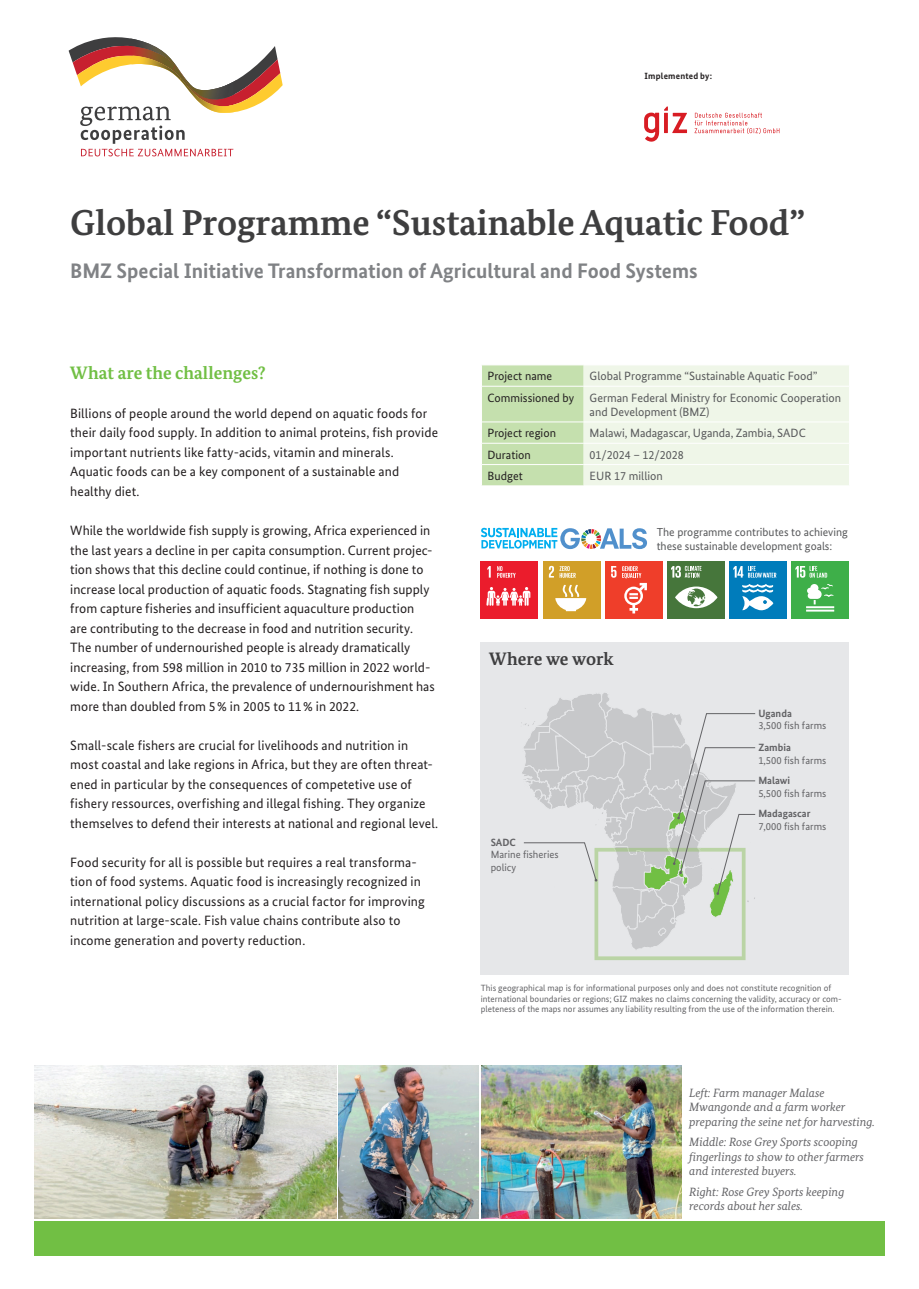
<style>
.page{position:relative;width:919px;height:1289px;background:#fff}
.page>*{position:absolute;margin:0;border:0;box-sizing:border-box;transform-origin:0 0}
.t1{font:700 36px "Bundes Serif";color:#3e3e3f}
.t2{font:700 21px "Bundes Sans";color:#808285}
.t3{font:700 18px "Bundes Serif";color:#71bf44}
.t4{font:700 18px "Bundes Serif";color:#3e3e3f}
.t5{font:13.5px/19.5px "Bundes Sans";letter-spacing:.01em;color:#231f20}
.t6{font:italic 12px/14.4px "Bundes Serif";color:#636366}
.t7{font:12px/14.4px "Bundes Sans";color:#57585a}
.t8{font:12px "Bundes Sans";color:#231f20}
.t9{font:11.55px/13.5px "Bundes Sans";color:#57585a}
.t10{font:10.5px/12.6px "Bundes Sans";color:#636366}
.t11{font:700 10.5px "Bundes Sans";color:#636366}
.t12{font:9px/10.8px "Bundes Sans";color:#636366}
.t13{font:700 9px "Bundes Sans";letter-spacing:.025em;color:#231f20}
</style>
<div class="page">
<svg style="left:69px;top:37px;width:213px;height:119px"></svg>
<div style="left:34px;top:1221px;width:850px;height:34px;background:#71bf44"></div>
<svg style="left:644px;top:106px;width:43px;height:36px"></svg>
<svg style="left:694px;top:113px;width:85px;height:21px"></svg>
<svg style="left:482px;top:365px;width:367px;height:120px"></svg>
<hr style="left:482px;top:386px;width:101px;height:1px;background:#fff">
<hr style="left:583px;top:386px;width:266px;height:1px;background:#fff">
<hr style="left:482px;top:421px;width:101px;height:1px;background:#fff">
<hr style="left:583px;top:421px;width:266px;height:1px;background:#fff">
<hr style="left:482px;top:464px;width:101px;height:1px;background:#fff">
<hr style="left:583px;top:464px;width:266px;height:1px;background:#fff">
<hr style="left:482px;top:443px;width:101px;height:1px;background:#fff">
<hr style="left:583px;top:443px;width:266px;height:1px;background:#fff">
<img style="left:34px;top:1065px;width:302px;height:153px">
<img style="left:338px;top:1065px;width:140px;height:153px">
<img style="left:481px;top:1065px;width:200px;height:153px">
<div style="left:480px;top:561px;width:58px;height:57px;background:#eb1c2c"></div>
<svg style="left:486px;top:587px;width:44px;height:19px"></svg>
<svg style="left:487px;top:566px;width:3px;height:11px"></svg>
<svg style="left:497px;top:566px;width:18px;height:12px"></svg>
<div style="left:543px;top:561px;width:57px;height:57px;background:#d19f28"></div>
<svg style="left:555px;top:584px;width:31px;height:27px"></svg>
<svg style="left:549px;top:566px;width:26px;height:12px"></svg>
<div style="left:605px;top:561px;width:57px;height:57px;background:#ef3e2a"></div>
<svg style="left:611px;top:566px;width:5px;height:11px"></svg>
<svg style="left:622px;top:566px;width:25px;height:47px"></svg>
<div style="left:667px;top:561px;width:57px;height:57px;background:#46763b"></div>
<svg style="left:675px;top:586px;width:42px;height:22px"></svg>
<svg style="left:671px;top:566px;width:30px;height:11px"></svg>
<div style="left:729px;top:561px;width:57px;height:57px;background:#007cbb"></div>
<svg style="left:742px;top:584px;width:31px;height:26px"></svg>
<svg style="left:733px;top:566px;width:43px;height:11px"></svg>
<div style="left:791px;top:561px;width:57px;height:57px;background:#3eaf49"></div>
<svg style="left:806px;top:584px;width:28px;height:27px"></svg>
<svg style="left:795px;top:566px;width:32px;height:11px"></svg>
<svg style="left:480px;top:528px;width:167px;height:21px"></svg>
<div style="left:480px;top:642px;width:368px;height:332px;background:#e6e7e9"></div>
<svg style="left:521px;top:693px;width:234px;height:267px"></svg>
<p class="t13" style="left:644px;top:70px;width:69px">Implemented by:</p>
<h1 class="t1" style="left:70px;top:201px;width:736px">Global Programme “Sustainable Aquatic Food”</h1>
<h2 class="t2" style="left:70px;top:258px;width:629px">BMZ Special Initiative Transformation of Agricultural and Food Systems</h2>
<h3 class="t3" style="left:70px;top:362px;width:197px">What are the challenges?</h3>
<p class="t5" style="left:70px;top:403px;width:369px">Billions of people around the world depend on aquatic foods for their daily food supply. In addition to animal proteins, fish provide important nutrients like fatty-acids, vitamin and minerals.<br>Aquatic foods can be a key component of a sustainable and healthy diet.</p>
<p class="t5" style="left:70px;top:520px;width:366px">While the worldwide fish supply is growing, Africa experienced in the last years a decline in per capita consumption. Current projec&shy;tion shows that this decline could continue, if nothing is done to increase local production of aquatic foods. Stagnating fish supply from capture fisheries and insufficient aquaculture production<br>are contributing to the decrease in food and nutrition security.<br>The number of undernourished people is already dramatically increasing, from 598 million in 2010 to 735 million in 2022 world&shy;wide. In Southern Africa, the prevalence of undernourishment has more than doubled from 5 % in 2005 to 11 % in 2022.</p>
<p class="t5" style="left:70px;top:735px;width:369px">Small-scale fishers are crucial for livelihoods and nutrition in most coastal and lake regions in Africa, but they are often threat&shy;ened in particular by the consequences of competetive use of fishery ressources, overfishing and illegal fishing. They organize themselves to defend their interests at national and regional level.</p>
<p class="t5" style="left:70px;top:852px;width:356px">Food security for all is possible but requires a real transforma&shy;tion of food systems. Aquatic food is increasingly recognized in international policy discussions as a crucial factor for improving nutrition at large-scale. Fish value chains contribute also to income generation and poverty reduction.</p>
<p class="t8" style="left:487px;top:369px;width:66px">Project name</p>
<p class="t7" style="left:589px;top:369px;width:229px">Global Programme “Sustainable Aquatic Food”</p>
<p class="t8" style="left:487px;top:390px;width:88px">Commissioned by</p>
<p class="t7" style="left:589px;top:390px;width:253px">German Federal Ministry for Economic Cooperation and Development (BMZ)</p>
<p class="t8" style="left:487px;top:426px;width:70px">Project region</p>
<p class="t7" style="left:589px;top:426px;width:218px">Malawi, Madagascar, Uganda, Zambia, SADC</p>
<p class="t8" style="left:487px;top:447px;width:45px">Duration</p>
<p class="t7" style="left:589px;top:447px;width:96px">01/2024 – 12/2028</p>
<p class="t8" style="left:487px;top:468px;width:37px">Budget</p>
<p class="t7" style="left:589px;top:468px;width:75px">EUR 17 million</p>
<h3 class="t4" style="left:489px;top:647px;width:126px">Where we work</h3>
<p class="t11" style="left:490px;top:835px;width:27px">SADC</p>
<p class="t10" style="left:490px;top:848px;width:69px">Marine fisheries policy</p>
<p class="t9" style="left:656px;top:525px;width:193px">The programme contributes to achieving these sustainable development goals:</p>
<p class="t11" style="left:758px;top:706px;width:35px">Uganda</p>
<p class="t10" style="left:758px;top:719px;width:69px">3,500 fish farms</p>
<p class="t11" style="left:758px;top:741px;width:34px">Zambia</p>
<p class="t10" style="left:758px;top:754px;width:69px">1,500 fish farms</p>
<p class="t11" style="left:758px;top:774px;width:33px">Malawi</p>
<p class="t10" style="left:758px;top:787px;width:69px">5,500 fish farms</p>
<p class="t11" style="left:758px;top:807px;width:54px">Madagascar</p>
<p class="t10" style="left:758px;top:820px;width:69px">7,000 fish farms</p>
<p class="t12" style="left:480px;top:982px;width:362px">This geographical map is for informational purposes only and does not constitute recognition of international boundaries or regions; GIZ makes no claims concerning the validity, accuracy or com&shy;pleteness of the maps nor assumes any liability resulting from the use of the information therein.</p>
<p class="t6" style="left:689px;top:1085px;width:187px">Left: Farm manager Malase<br>Mwangonde and a farm worker preparing the seine net for harvesting.</p>
<p class="t6" style="left:689px;top:1134px;width:176px">Middle: Rose Grey Sports scooping fingerlings to show to other farmers and interested buyers.</p>
<p class="t6" style="left:689px;top:1184px;width:157px">Right: Rose Grey Sports keeping records about her sales.</p>
</div>
